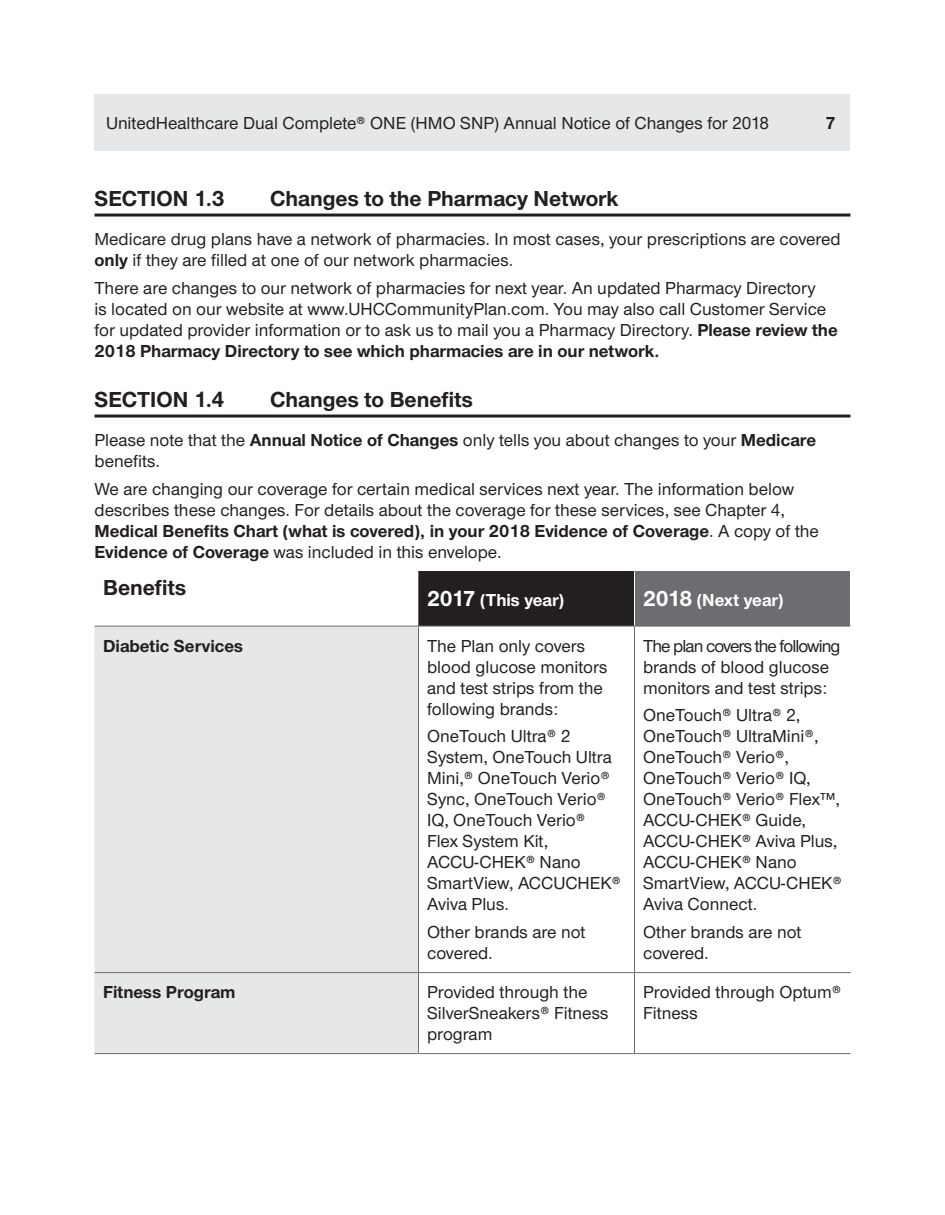
<style>
.page{position:relative;width:945px;height:1215px;background:#fff}
.page>*{position:absolute;margin:0;border:0;box-sizing:border-box;transform-origin:0 0}
.TO_TOC_SECTION{font:700 22.5px "UHC Sans";color:#231f20}
.XL_Bullets{font:500 18px/21px "UHC Sans";color:#231f20}
.XL_Table_Body{font:500 18px/21px "UHC Sans";color:#231f20}
.XL_Table_Body-2{font:700 18px "UHC Sans";color:#231f20}
.t1{font:700 18px "UHC Sans";color:#fff}
.s1{font-weight:700}
.s2{font-size:22.5px}
</style>
<div class="page">
<div style="left:94px;top:94px;width:756px;height:57px;background:#e6e7e9"></div>
<hr style="left:94px;top:214px;width:756px;height:3px;background:#231f20">
<hr style="left:94px;top:415px;width:756px;height:3px;background:#231f20">
<div style="left:418px;top:571px;width:216px;height:55px;background:#231f20"></div>
<div style="left:634px;top:571px;width:216px;height:55px;background:#6c6d70"></div>
<div style="left:94px;top:627px;width:324px;height:426px;background:#e6e7e9"></div>
<hr style="left:418px;top:571px;width:1px;height:55px;background:#6c6d70">
<hr style="left:418px;top:626px;width:1px;height:346px;background:#6c6d70">
<hr style="left:634px;top:626px;width:1px;height:346px;background:#6c6d70">
<hr style="left:94px;top:972px;width:324px;height:1px;background:#6c6d70">
<hr style="left:418px;top:972px;width:216px;height:1px;background:#6c6d70">
<hr style="left:418px;top:973px;width:1px;height:80px;background:#6c6d70">
<hr style="left:634px;top:972px;width:216px;height:1px;background:#6c6d70">
<hr style="left:634px;top:973px;width:1px;height:80px;background:#6c6d70">
<hr style="left:94px;top:1053px;width:324px;height:1px;background:#6c6d70">
<hr style="left:418px;top:1053px;width:216px;height:1px;background:#6c6d70">
<hr style="left:634px;top:1053px;width:216px;height:1px;background:#6c6d70">
<hr style="left:634px;top:571px;width:1px;height:55px;background:#fff">
<hr style="left:94px;top:626px;width:324px;height:1px;background:#6c6d70">
<hr style="left:418px;top:626px;width:216px;height:1px;background:#6c6d70">
<hr style="left:634px;top:626px;width:216px;height:1px;background:#6c6d70">
<p class="XL_Bullets" style="left:106px;top:111px;width:665px">UnitedHealthcare Dual Complete® ONE (HMO SNP) Annual Notice of Changes for 2018</p>
<p class="XL_Table_Body-2" style="left:825px;top:110px;width:12px">7</p>
<p class="TO_TOC_SECTION" style="left:94px;top:183px;width:132px">SECTION 1.3</p>
<p class="TO_TOC_SECTION" style="left:270px;top:183px;width:350px">Changes to the Pharmacy Network</p>
<p class="XL_Bullets" style="left:94px;top:228px;width:748px">Medicare drug plans have a network of pharmacies. In most cases, your prescriptions are covered <span class="s1">only</span> if they are filled at one of our network pharmacies.</p>
<p class="XL_Bullets" style="left:94px;top:277px;width:745px">There are changes to our network of pharmacies for next year. An updated Pharmacy Directory<br>is located on our website at www.UHCCommunityPlan.com. You may also call Customer Service for updated provider information or to ask us to mail you a Pharmacy Directory. <span class="s1">Please review the 2018 Pharmacy Directory to see which pharmacies are in our network.</span></p>
<p class="TO_TOC_SECTION" style="left:94px;top:384px;width:131px">SECTION 1.4</p>
<p class="TO_TOC_SECTION" style="left:270px;top:384px;width:205px">Changes to Benefits</p>
<p class="XL_Bullets" style="left:94px;top:429px;width:723px">Please note that the <span class="s1">Annual Notice of Changes</span> only tells you about changes to your <span class="s1">Medicare </span>benefits.</p>
<p class="XL_Bullets" style="left:94px;top:477px;width:726px">We are changing our coverage for certain medical services next year. The information below describes these changes. For details about the coverage for these services, see Chapter 4, <span class="s1">Medical Benefits Chart (what is covered), in your 2018 Evidence of Coverage</span>. A copy of the <span class="s1">Evidence of Coverage</span> was included in this envelope.</p>
<p class="TO_TOC_SECTION" style="left:103px;top:572px;width:85px">Benefits</p>
<p class="t1" style="left:427px;top:588px;width:138px"><span class="s2">2017</span> (This year)</p>
<p class="t1" style="left:643px;top:588px;width:142px"><span class="s2">2018</span> (Next year)</p>
<p class="XL_Table_Body-2" style="left:103px;top:634px;width:142px">Diabetic Services</p>
<p class="XL_Table_Body" style="left:427px;top:634px;width:182px">The Plan only covers blood glucose monitors and test strips from the following brands:</p>
<p class="XL_Table_Body" style="left:427px;top:725px;width:195px">OneTouch Ultra® 2<br>System, OneTouch Ultra<br>Mini,® OneTouch Verio®<br>Sync, OneTouch Verio®<br>IQ, OneTouch Verio®<br>Flex System Kit,<br>ACCU-CHEK® Nano<br>SmartView, ACCUCHEK®<br>Aviva Plus.</p>
<p class="XL_Table_Body" style="left:427px;top:921px;width:160px">Other brands are not covered.</p>
<p class="XL_Table_Body" style="left:643px;top:634px;width:199px">The plan covers the following brands of blood glucose monitors and test strips:</p>
<p class="XL_Table_Body" style="left:643px;top:704px;width:200px">OneTouch® Ultra® 2,<br>OneTouch® UltraMini®,<br>OneTouch® Verio®,<br>OneTouch® Verio® IQ,<br>OneTouch® Verio® Flex™,<br>ACCU-CHEK® Guide,<br>ACCU-CHEK® Aviva Plus,<br>ACCU-CHEK® Nano<br>SmartView, ACCU-CHEK®<br>Aviva Connect.</p>
<p class="XL_Table_Body" style="left:643px;top:921px;width:160px">Other brands are not covered.</p>
<p class="XL_Table_Body-2" style="left:103px;top:980px;width:134px">Fitness Program</p>
<p class="XL_Table_Body" style="left:427px;top:981px;width:183px">Provided through the<br>SilverSneakers® Fitness program</p>
<p class="XL_Table_Body" style="left:643px;top:981px;width:200px">Provided through Optum®<br>Fitness</p>
</div>
